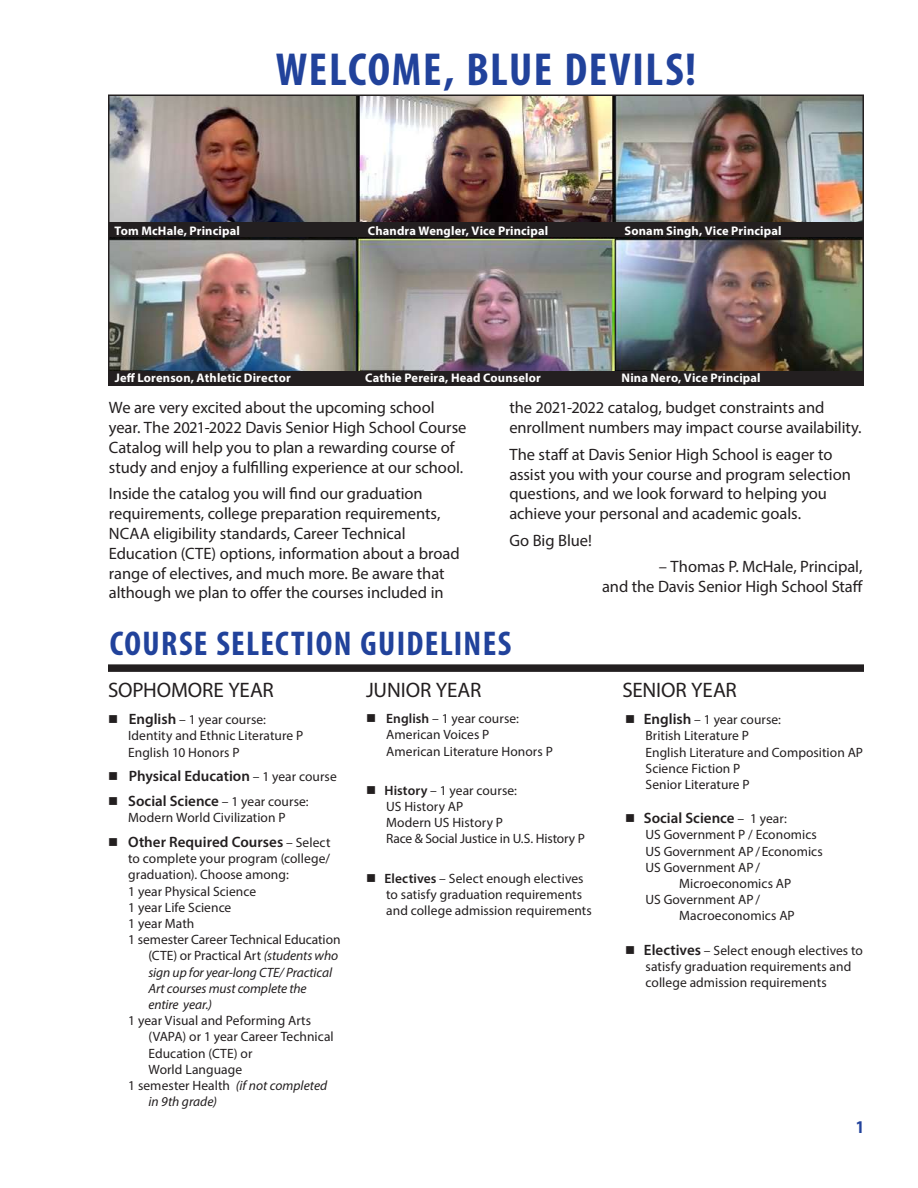
<style>
.page{position:relative;width:918px;height:1188px;background:#fff}
.page>*{position:absolute;margin:0;border:0;box-sizing:border-box;transform-origin:0 0}
.t1{font:700 condensed 46.5px "Myriad Pro";letter-spacing:.035em;color:#21429b}
.t2{font:700 condensed 34.5px "Myriad Pro";letter-spacing:.035em;color:#21429b}
.t3{font:21px "Myriad Pro";letter-spacing:-.005em;color:#231f20}
.t4{font:700 condensed 18px "Myriad Pro";color:#21429b}
.t5{font:16.5px/19.8px "Myriad Pro";letter-spacing:-.005em;color:#231f20}
.t6{font:600 15px "Myriad Pro";color:#231f20}
.t7{font:13.5px/16.2px "Myriad Pro";letter-spacing:.005em;color:#231f20}
.t8{font:italic 13.5px "Myriad Pro";letter-spacing:-.005em;color:#231f20}
.t9{font:700 12.45px "Myriad Pro";letter-spacing:.01em;color:#fff}
.s1{font-weight:600;font-size:15px}
.s2{font-weight:400;font-size:13.5px}
.s3{font-style:italic}
.s4{font-weight:600}
</style>
<div class="page">
<div style="left:108px;top:664px;width:756px;height:8px;background:#231f20"></div>
<img style="left:110px;top:97px;width:752px;height:274px">
<div style="left:109px;top:223px;width:754px;height:14px;background:#231f20"></div>
<div style="left:109px;top:371px;width:755px;height:15px;background:#231f20"></div>
<h1 class="t1" style="left:276px;top:40px;width:422px">WELCOME, BLUE DEVILS!</h1>
<p class="t9" style="left:115px;top:223px;width:127px">Tom McHale, Principal</p>
<p class="t9" style="left:368px;top:223px;width:182px">Chandra Wengler, Vice Principal</p>
<p class="t9" style="left:625px;top:223px;width:158px">Sonam Singh, Vice Principal</p>
<p class="t9" style="left:115px;top:370px;width:178px">Jeff Lorenson, Athletic Director</p>
<p class="t9" style="left:365px;top:370px;width:177px">Cathie Pereira, Head Counselor</p>
<p class="t9" style="left:622px;top:370px;width:141px">Nina Nero, Vice Principal</p>
<p class="t5" style="left:109px;top:398px;width:359px">We are very excited about the upcoming school year. The 2021-2022 Davis Senior High School Course Catalog will help you to plan a rewarding course of study and enjoy a fulfilling experience at our school.</p>
<p class="t5" style="left:109px;top:484px;width:352px">Inside the catalog you will find our graduation requirements, college preparation requirements, NCAA eligibility standards, Career Technical Education (CTE) options, information about a broad range of electives, and much more. Be aware that although we plan to offer the courses included in</p>
<p class="t5" style="left:509px;top:398px;width:354px">the 2021-2022 catalog, budget constraints and enrollment numbers may impact course availability.</p>
<p class="t5" style="left:509px;top:444px;width:343px">The staff at Davis Senior High School is eager to assist you with your course and program selection questions, and we look forward to helping you achieve your personal and academic goals.</p>
<p class="t5" style="left:509px;top:530px;width:84px">Go Big Blue!</p>
<p class="t5" style="left:602px;top:557px;width:263px;text-align:right">– Thomas P. McHale, Principal,<br>and the Davis Senior High School Staff</p>
<h2 class="t2" style="left:110px;top:622px;width:403px">COURSE SELECTION GUIDELINES</h2>
<h3 class="t3" style="left:108px;top:677px;width:167px">SOPHOMORE YEAR</h3>
<h3 class="t3" style="left:366px;top:677px;width:117px">JUNIOR YEAR</h3>
<h3 class="t3" style="left:622px;top:677px;width:116px">SENIOR YEAR</h3>
<p class="t7" style="left:128px;top:711px;width:177px;text-indent:-20px">■ <span class="s1">English</span> – 1 year course:<br>Identity and Ethnic Literature P<br>English 10 Honors P</p>
<p class="t6" style="left:108px;top:767px;width:230px">■ Physical Education <span class="s2">– 1 year course</span></p>
<p class="t6" style="left:108px;top:791px;width:202px">■ Social Science <span class="s2">– 1 year course:</span></p>
<p class="t7" style="left:128px;top:809px;width:159px">Modern World Civilization P</p>
<p class="t6" style="left:108px;top:832px;width:224px">■ Other Required Courses <span class="s2">– Select</span></p>
<p class="t7" style="left:128px;top:850px;width:203px">to complete your program (college/</p>
<p class="t7" style="left:128px;top:867px;width:162px">graduation). Choose among:</p>
<p class="t7" style="left:128px;top:883px;width:130px">1 year Physical Science</p>
<p class="t7" style="left:128px;top:899px;width:105px">1 year Life Science</p>
<p class="t7" style="left:128px;top:915px;width:68px">1 year Math</p>
<p class="t7" style="left:128px;top:931px;width:214px">1 semester Career Technical Education</p>
<p class="t7" style="left:148px;top:948px;width:191px">(CTE) or Practical Art <span class="s3">(students who</span></p>
<p class="t8" style="left:148px;top:964px;width:185px">sign up for year-long CTE/ Practical</p>
<p class="t8" style="left:148px;top:980px;width:160px">Art courses must complete the</p>
<p class="t8" style="left:148px;top:996px;width:65px">entire year.)</p>
<p class="t7" style="left:128px;top:1012px;width:185px">1 year Visual and Peforming Arts</p>
<p class="t7" style="left:148px;top:1029px;width:187px">(VAPA) or 1 year Career Technical</p>
<p class="t7" style="left:148px;top:1045px;width:105px">Education (CTE) or</p>
<p class="t7" style="left:148px;top:1061px;width:95px">World Language</p>
<p class="t7" style="left:128px;top:1077px;width:201px">1 semester Health <span class="s3">(if not completed</span></p>
<p class="t8" style="left:148px;top:1093px;width:70px">in 9th grade)</p>
<p class="t7" style="left:386px;top:710px;width:168px;text-indent:-20px">■ <span class="s4">English</span> – 1 year course:<br>American Voices P<br>American Literature Honors P</p>
<p class="t7" style="left:386px;top:782px;width:200px;text-indent:-20px">■ <span class="s4">History</span> – 1 year course:<br>US History AP<br>Modern US History P<br>Race &amp; Social Justice in U.S. History P</p>
<p class="t7" style="left:386px;top:870px;width:207px;text-indent:-20px">■ <span class="s4">Electives</span> – Select enough electives to satisfy graduation requirements and college admission requirements</p>
<p class="t7" style="left:646px;top:711px;width:219px;text-indent:-20px">■ <span class="s1">English</span> – 1 year course:<br>British Literature P<br>English Literature and Composition AP<br>Science Fiction P<br>Senior Literature P</p>
<p class="t6" style="left:625px;top:809px;width:163px">■ Social Science <span class="s2">– 1 year:</span></p>
<p class="t7" style="left:646px;top:826px;width:173px">US Government P / Economics</p>
<p class="t7" style="left:646px;top:843px;width:179px">US Government AP/ Economics</p>
<p class="t7" style="left:646px;top:859px;width:116px">US Government AP/</p>
<p class="t7" style="left:679px;top:875px;width:114px">Microeconomics AP</p>
<p class="t7" style="left:646px;top:891px;width:116px">US Government AP/</p>
<p class="t7" style="left:679px;top:907px;width:117px">Macroeconomics AP</p>
<p class="t7" style="left:646px;top:942px;width:219px;text-indent:-20px">■ <span class="s1">Electives</span> – Select enough electives to satisfy graduation requirements and college admission requirements</p>
<h3 class="t4" style="left:856px;top:1115px;width:9px">1</h3>
</div>
